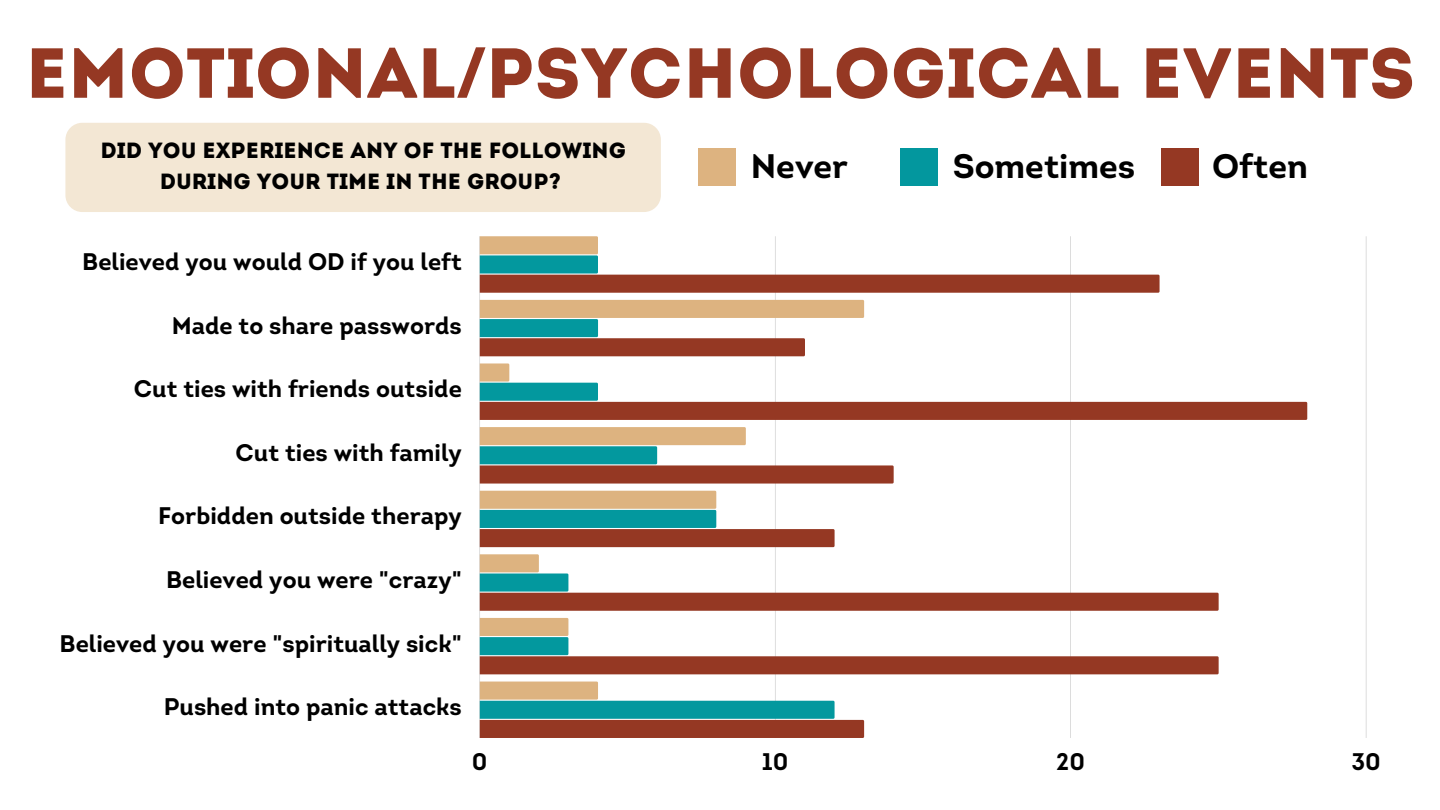
<style>
.page{position:relative;width:1440px;height:810px;background:#fff}
.page>*{position:absolute;margin:0;border:0;box-sizing:border-box;transform-origin:0 0}
.t1{font:70.6px "Intro";color:#953823}
.t2{font:700 34px "Intro";color:#000}
.t3{font:700 24px "Intro";color:#000}
.t4{font:22px/30.8px "Intro";color:#000;text-align:center}
.s1{font-family:"Noto Sans";font-weight:700}
</style>
<div class="page">
<hr style="left:480px;top:236px;width:1px;height:502px;background:#000">
<hr style="left:775px;top:236px;width:1px;height:502px;background:#000">
<hr style="left:1070px;top:236px;width:1px;height:502px;background:#000">
<hr style="left:1366px;top:236px;width:1px;height:502px;background:#000">
<svg style="left:480px;top:236px;width:680px;height:57px"></svg>
<svg style="left:480px;top:300px;width:384px;height:56px"></svg>
<svg style="left:480px;top:363px;width:827px;height:57px"></svg>
<svg style="left:480px;top:427px;width:414px;height:57px"></svg>
<svg style="left:480px;top:491px;width:355px;height:56px"></svg>
<svg style="left:480px;top:554px;width:739px;height:57px"></svg>
<svg style="left:480px;top:618px;width:739px;height:56px"></svg>
<svg style="left:480px;top:682px;width:384px;height:56px"></svg>
<div style="left:698px;top:149px;width:38px;height:37px;background:#ddb380"></div>
<div style="left:901px;top:149px;width:37px;height:37px;background:#03979e"></div>
<div style="left:1161px;top:149px;width:38px;height:37px;background:#953823"></div>
<div style="left:65px;top:123px;width:596px;height:89px;background:#f3e7d4;border-radius:17px"></div>
<h1 class="t1" style="left:26px;top:45px;width:1391px">EMOTIONAL<span class="s1">/</span>PSYCHOLOGICAL EVENTS</h1>
<p class="t4" style="left:100px;top:137px;width:527px">DID YOU EXPERIENCE ANY OF THE FOLLOWING<br>DURING YOUR TIME IN THE GROUP?</p>
<p class="t3" style="left:82px;top:252px;width:381px">Believed you would OD if you left</p>
<p class="t3" style="left:172px;top:316px;width:292px">Made to share passwords</p>
<p class="t3" style="left:134px;top:379px;width:329px">Cut ties with friends outside</p>
<p class="t3" style="left:236px;top:443px;width:228px">Cut ties with family</p>
<p class="t3" style="left:158px;top:506px;width:305px">Forbidden outside therapy</p>
<p class="t3" style="left:166px;top:570px;width:297px">Believed you were "crazy"</p>
<p class="t3" style="left:60px;top:634px;width:404px">Believed you were "spiritually sick"</p>
<p class="t3" style="left:164px;top:697px;width:300px">Pushed into panic attacks</p>
<h2 class="t2" style="left:751px;top:152px;width:99px">Never</h2>
<h2 class="t2" style="left:953px;top:152px;width:184px">Sometimes</h2>
<h2 class="t2" style="left:1212px;top:152px;width:98px">Often</h2>
<p class="t3" style="left:472px;top:752px;width:17px">0</p>
<p class="t3" style="left:762px;top:752px;width:28px">10</p>
<p class="t3" style="left:1056px;top:752px;width:30px">20</p>
<p class="t3" style="left:1351px;top:752px;width:31px">30</p>
</div>
